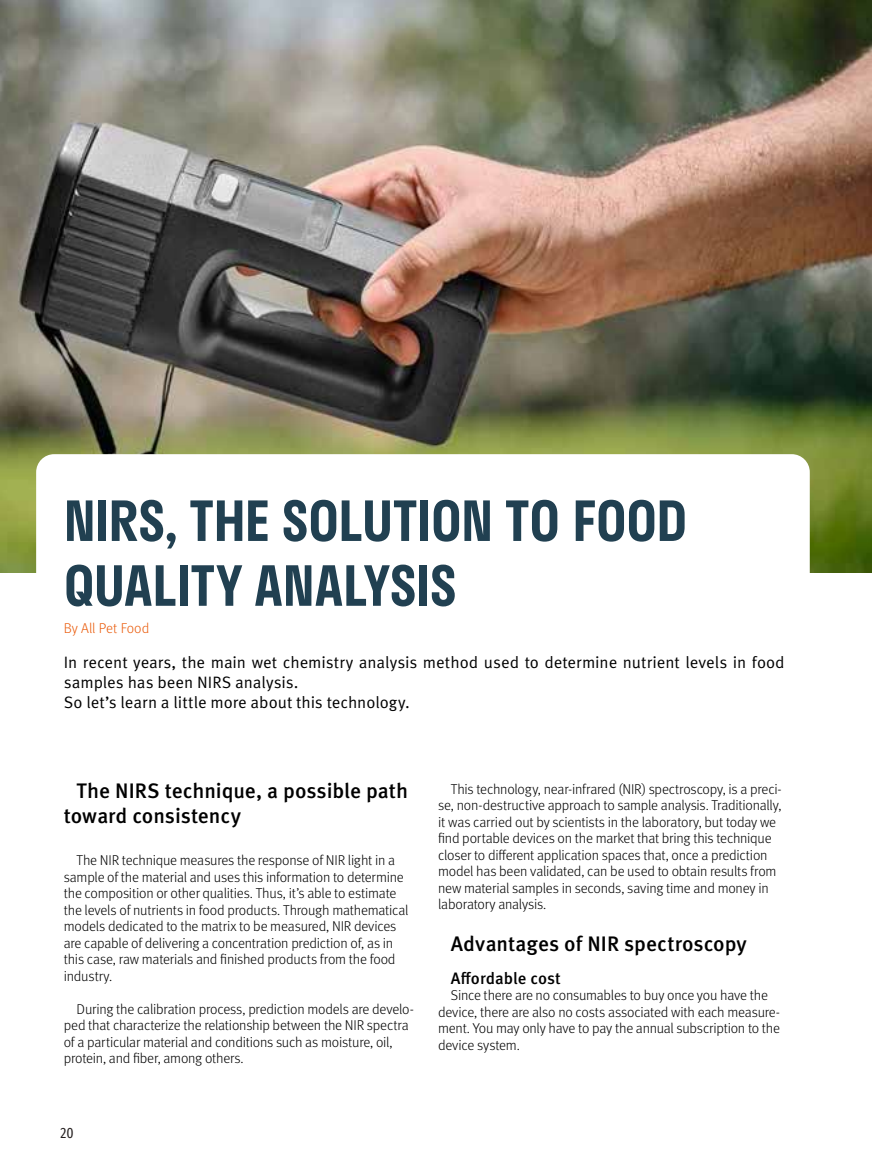
<style>
.page{position:relative;width:872px;height:1170px;background:#fff}
.page>*{position:absolute;margin:0;border:0;box-sizing:border-box;transform-origin:0 0}
.t1{font:600 54px/64.8px "Stratos";color:#214051}
.t2{font:500 21px/25.2px "Meta Pro";color:#000}
.t3{font:16.5px/19.8px "Meta Pro Norm";color:#000}
.t4{font:500 16.5px "Meta Pro";color:#000}
.t5{font:15px "Fira Sans Compressed";color:#231e1e}
.t6{font:300 14.25px/16.5px "Meta Pro";letter-spacing:-.015em;color:#000}
.t7{font:300 14.25px "Meta Pro";color:#ea5b0b}
</style>
<div class="page">
<img style="left:0;top:0;width:872px;height:572px">
<div style="left:36px;top:454px;width:773px;height:303px;background:#fff;border-radius:18px"></div>
<h1 class="t1" style="left:64px;top:487px;width:625px">NIRS, THE SOLUTION TO FOOD<br>QUALITY ANALYSIS</h1>
<p class="t7" style="left:64px;top:618px;width:87px">By All Pet Food</p>
<p class="t3" style="left:64px;top:651px;width:722px">In recent years, the main wet chemistry analysis method used to determine nutrient levels in food samples has been NIRS analysis.<br>So let’s learn a little more about this technology.</p>
<h2 class="t2" style="left:64px;top:777px;width:346px;text-indent:13px">The NIRS technique, a possible path toward consistency</h2>
<p class="t6" style="left:64px;top:851px;width:346px;text-indent:13px">The NIR technique measures the response of NIR light in a sample of the material and uses this information to determine the composition or other qualities. Thus, it’s able to estimate the levels of nutrients in food products. Through mathematical models dedicated to the matrix to be measured, NIR devices are capable of delivering a concentration prediction of, as in this case, raw materials and finished products from the food industry.</p>
<p class="t6" style="left:64px;top:999px;width:351px;text-indent:13px">During the calibration process, prediction models are develo&shy;ped that characterize the relationship between the NIR spectra of a particular material and conditions such as moisture, oil, protein, and fiber, among others.</p>
<p class="t5" style="left:61px;top:1121px;width:15px">20</p>
<p class="t6" style="left:438px;top:779px;width:345px;text-indent:13px">This technology, near-infrared (NIR) spectroscopy, is a preci&shy;se, non-destructive approach to sample analysis. Traditionally, it was carried out by scientists in the laboratory, but today we find portable devices on the market that bring this technique closer to different application spaces that, once a prediction model has been validated, can be used to obtain results from new material samples in seconds, saving time and money in laboratory analysis.</p>
<h2 class="t2" style="left:451px;top:929px;width:297px">Advantages of NIR spectroscopy</h2>
<p class="t4" style="left:451px;top:965px;width:111px">Affordable cost</p>
<p class="t6" style="left:438px;top:986px;width:343px;text-indent:13px">Since there are no consumables to buy once you have the device, there are also no costs associated with each measure&shy;ment. You may only have to pay the annual subscription to the device system.</p>
</div>
